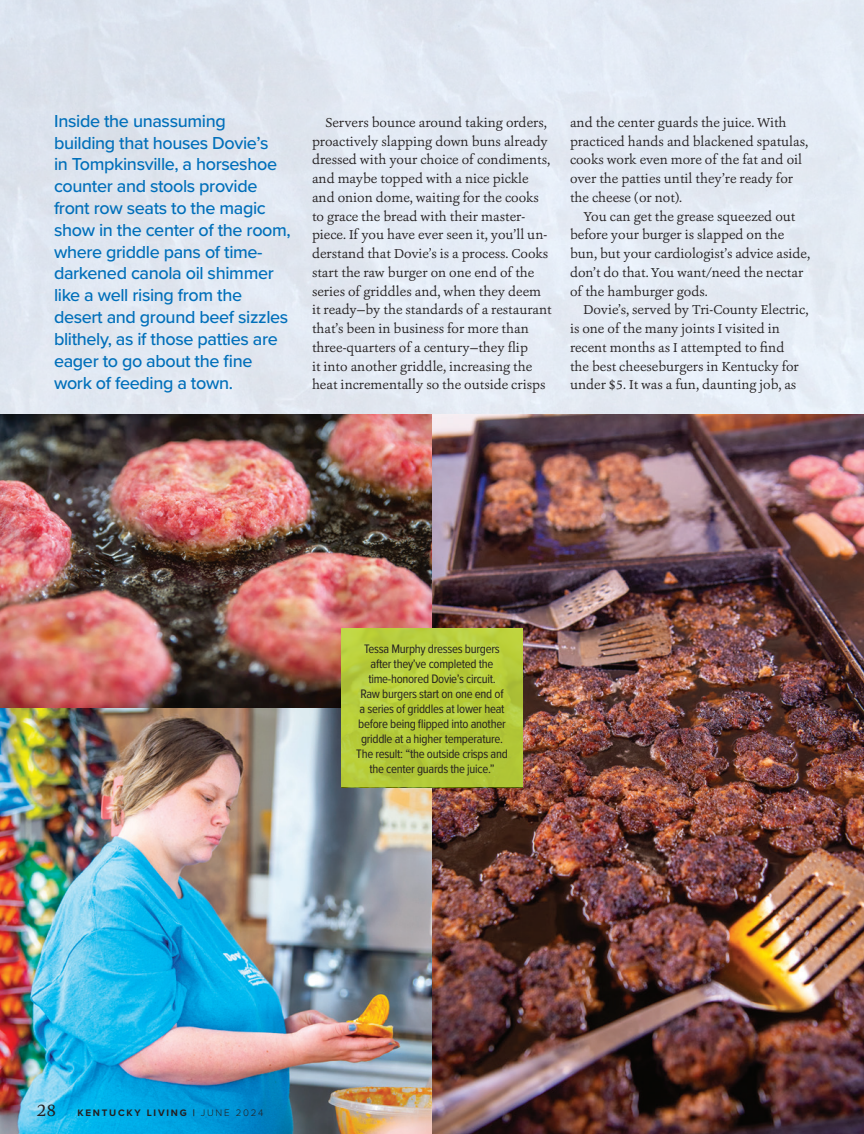
<style>
.page{position:relative;width:864px;height:1134px;background:#fff}
.page>*{position:absolute;margin:0;border:0;box-sizing:border-box;transform-origin:0 0}
.t1{font:500 18px/21.8px "Proxima Nova";letter-spacing:-.02em;color:#006fba}
.t2{font:18px "Ashbury";color:#231f20}
.BODY_Serif_-_IN{font:13.5px/18.8px "Ashbury";color:#231f20}
.Photo_CAPTION{font:12.75px/15px "Proxima Nova Cond";letter-spacing:-.02em;color:#231f20;text-align:center}
.t3{font:700 9.75px "Proxima Nova";letter-spacing:.18em;color:#231f20}
.s1{font-weight:300}
</style>
<div class="page">
<div style="left:0;top:0;width:864px;height:415px;background:#e2e9f2"></div>
<img style="left:0;top:415px;width:864px;height:719px">
<svg style="left:341px;top:629px;width:182px;height:158px;background:#b6cb3b"></svg>
<p class="t1" style="left:54px;top:109px;width:238px">Inside the unassuming building that houses Dovie’s<br>in Tompkinsville, a horseshoe counter and stools provide front row seats to the magic show in the center of the room, where griddle pans of time&shy;darkened canola oil shimmer like a well rising from the desert and ground beef sizzles blithely, as if those patties are eager to go about the fine work of feeding a town.</p>
<p class="BODY_Serif_-_IN" style="left:312px;top:113px;width:241px;text-indent:14px">Servers bounce around taking orders, proactively slapping down buns already dressed with your choice of condiments, and maybe topped with a nice pickle and onion dome, waiting for the cooks to grace the bread with their master&shy;piece. If you have ever seen it, you’ll un&shy;derstand that Dovie’s is a process. Cooks start the raw burger on one end of the series of griddles and, when they deem it ready—by the standards of a restaurant that’s been in business for more than three-quarters of a century—they flip<br>it into another griddle, increasing the heat incrementally so the outside crisps</p>
<p class="BODY_Serif_-_IN" style="left:570px;top:113px;width:240px">and the center guards the juice. With practiced hands and blackened spatulas, cooks work even more of the fat and oil over the patties until they’re ready for the cheese (or not).</p>
<p class="BODY_Serif_-_IN" style="left:570px;top:207px;width:242px;text-indent:14px">You can get the grease squeezed out before your burger is slapped on the bun, but your cardiologist’s advice aside, don’t do that. You want/need the nectar of the hamburger gods.</p>
<p class="BODY_Serif_-_IN" style="left:570px;top:300px;width:240px;text-indent:14px">Dovie’s, served by Tri-County Electric, is one of the many joints I visited in recent months as I attempted to find<br>the best cheeseburgers in Kentucky for under $5. It was a fun, daunting job, as</p>
<p class="Photo_CAPTION" style="left:356px;top:640px;width:153px">Tessa Murphy dresses burgers after they’ve completed the time-honored Dovie’s circuit.<br>Raw burgers start on one end of a series of griddles at lower heat before being flipped into another griddle at a higher temperature.<br>The result: “the outside crisps and the center guards the juice.”</p>
<h1 class="t2" style="left:37px;top:1099px;width:21px">28</h1>
<p class="t3" style="left:78px;top:1106px;width:187px">KENTUCKY LIVING | <span class="s1">JUNE 2024</span></p>
</div>
